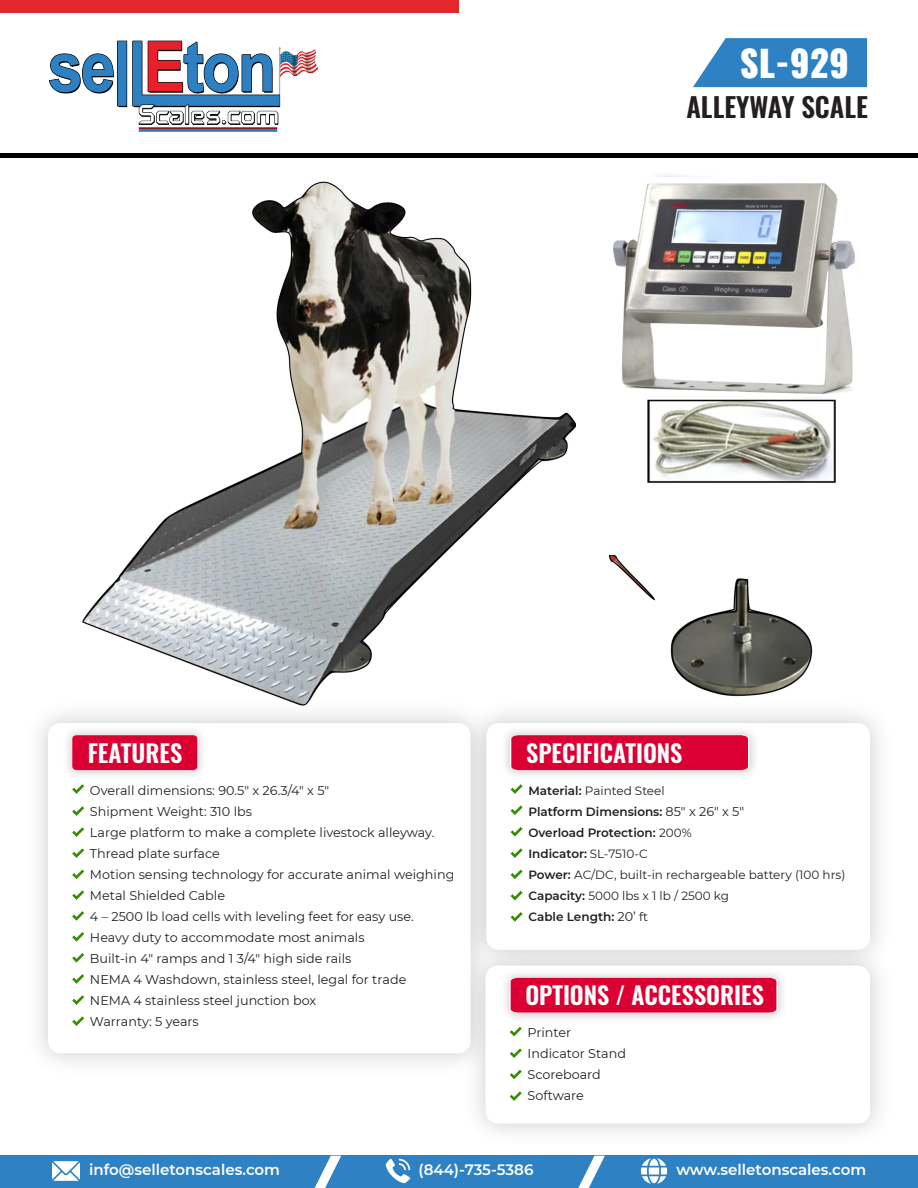
<style>
.page{position:relative;width:918px;height:1188px;background:#fff}
.page>*{position:absolute;margin:0;border:0;box-sizing:border-box;transform-origin:0 0}
.t1{font:800 36px "Oswald";color:#fff}
.t2{font:600 27px "Oswald";color:#fff}
.t3{font:600 27px "Oswald";color:#231f20}
.t4{font:600 24.15px "Oswald";color:#fff}
.t5{font:600 15px "Montserrat";color:#fff}
.t6{font:12.75px/21px "Montserrat";color:#231f20}
.t7{font:12px/21px "Montserrat";color:#231f20}
.s1{font-weight:600}
.s2{font-size:12.75px}
</style>
<div class="page">
<div style="left:0;top:1156px;width:918px;height:32px;background:#2e81c3"></div>
<img style="left:52px;top:1161px;width:27px;height:20px">
<img style="left:385px;top:1158px;width:26px;height:26px">
<img style="left:641px;top:1159px;width:27px;height:25px">
<svg style="left:578px;top:1159px;width:26px;height:29px"></svg>
<svg style="left:315px;top:1156px;width:26px;height:32px"></svg>
<img style="left:49px;top:40px;width:270px;height:92px">
<div style="left:0;top:0;width:459px;height:13px;background:#e4262d"></div>
<hr style="left:0;top:154px;width:918px;height:4px;background:#010101">
<svg style="left:693px;top:38px;width:174px;height:49px;background:#428dc8"></svg>
<img style="left:608px;top:175px;width:228px;height:516px">
<img style="left:83px;top:181px;width:493px;height:510px">
<img style="left:614px;top:178px;width:241px;height:219px">
<img style="left:39px;top:691px;width:415px;height:372px">
<div style="left:48px;top:723px;width:423px;height:330px;background:#fff;border-radius:12px"></div>
<img style="left:58px;top:721px;width:156px;height:54px">
<svg style="left:72px;top:735px;width:126px;height:36px;background:#dd0939"></svg>
<svg style="left:72px;top:784px;width:12px;height:10px"></svg>
<svg style="left:72px;top:848px;width:12px;height:10px"></svg>
<svg style="left:72px;top:806px;width:12px;height:10px"></svg>
<svg style="left:72px;top:1016px;width:12px;height:10px"></svg>
<svg style="left:72px;top:974px;width:12px;height:10px"></svg>
<svg style="left:72px;top:932px;width:12px;height:10px"></svg>
<svg style="left:72px;top:890px;width:12px;height:10px"></svg>
<svg style="left:72px;top:827px;width:12px;height:10px"></svg>
<svg style="left:72px;top:870px;width:12px;height:9px"></svg>
<svg style="left:72px;top:911px;width:12px;height:10px"></svg>
<svg style="left:72px;top:995px;width:12px;height:10px"></svg>
<svg style="left:72px;top:953px;width:12px;height:10px"></svg>
<img style="left:454px;top:691px;width:426px;height:241px">
<div style="left:486px;top:723px;width:384px;height:227px;background:#fff;border-radius:12px"></div>
<img style="left:496px;top:721px;width:268px;height:54px">
<svg style="left:510px;top:735px;width:239px;height:36px;background:#dd0a3a"></svg>
<svg style="left:511px;top:784px;width:12px;height:10px"></svg>
<svg style="left:511px;top:805px;width:12px;height:10px"></svg>
<svg style="left:511px;top:827px;width:12px;height:10px"></svg>
<svg style="left:511px;top:848px;width:12px;height:10px"></svg>
<svg style="left:511px;top:891px;width:12px;height:9px"></svg>
<svg style="left:511px;top:912px;width:12px;height:10px"></svg>
<svg style="left:511px;top:870px;width:12px;height:9px"></svg>
<img style="left:452px;top:932px;width:453px;height:227px">
<div style="left:486px;top:966px;width:384px;height:158px;background:#fff;border-radius:12px"></div>
<img style="left:496px;top:964px;width:297px;height:54px">
<svg style="left:509px;top:977px;width:269px;height:36px;background:#dd0b3b"></svg>
<svg style="left:510px;top:1027px;width:12px;height:9px"></svg>
<svg style="left:510px;top:1048px;width:12px;height:10px"></svg>
<svg style="left:510px;top:1070px;width:12px;height:9px"></svg>
<svg style="left:510px;top:1091px;width:12px;height:10px"></svg>
<div style="left:549px;top:479px;width:76px;height:76px;background:#fff"></div>
<div style="left:682px;top:337px;width:102px;height:28px;background:#fff"></div>
<h1 class="t1" style="left:740px;top:38px;width:111px">SL-929</h1>
<h2 class="t3" style="left:686px;top:83px;width:183px">ALLEYWAY SCALE</h2>
<h2 class="t2" style="left:63px;top:722px;width:107px">FEATURES</h2>
<p class="t6" style="left:90px;top:779px;width:366px">Overall dimensions: 90.5" x 26.3/4" x 5"<br>Shipment Weight: 310 lbs<br>Large platform to make a complete livestock alleyway.<br>Thread plate surface<br>Motion sensing technology for accurate animal weighing Metal Shielded Cable<br>4 – 2500 lb load cells with leveling feet for easy use.<br>Heavy duty to accommodate most animals<br>Built-in 4″ ramps and 1 3/4″ high side rails<br>NEMA 4 Washdown, stainless steel, legal for trade<br>NEMA 4 stainless steel junction box<br>Warranty: 5 years</p>
<h3 class="t4" style="left:88px;top:736px;width:96px">FEATURES</h3>
<h2 class="t2" style="left:501px;top:722px;width:107px">FEATURES</h2>
<p class="t7" style="left:528px;top:779px;width:318px"><span class="s1">Material:</span> Painted Steel<br><span class="s1">Platform Dimensions:</span> <span class="s2">85″ x 26″ x 5″<br></span><span class="s1">Overload Protection:</span> 200%<br><span class="s1">Indicator:</span> SL-7510-C<br><span class="s1">Power:</span> AC/DC, built-in rechargeable battery (100 hrs)<br><span class="s1">Capacity:</span> 5000 lbs x 1 lb / 2500 kg<br><span class="s1">Cable Length:</span> <span class="s2">20’</span> ft</p>
<h3 class="t4" style="left:526px;top:736px;width:158px">SPECIFICATIONS</h3>
<h2 class="t2" style="left:500px;top:965px;width:107px">FEATURES</h2>
<p class="t6" style="left:528px;top:1022px;width:100px">Printer<br>Indicator Stand<br>Scoreboard<br>Software</p>
<h3 class="t4" style="left:525px;top:979px;width:240px">OPTIONS / ACCESSORIES</h3>
<p class="t5" style="left:89px;top:1159px;width:192px">info@selletonscales.com</p>
<p class="t5" style="left:418px;top:1159px;width:116px">(844)-735-5386</p>
<p class="t5" style="left:676px;top:1159px;width:191px">www.selletonscales.com</p>
</div>
